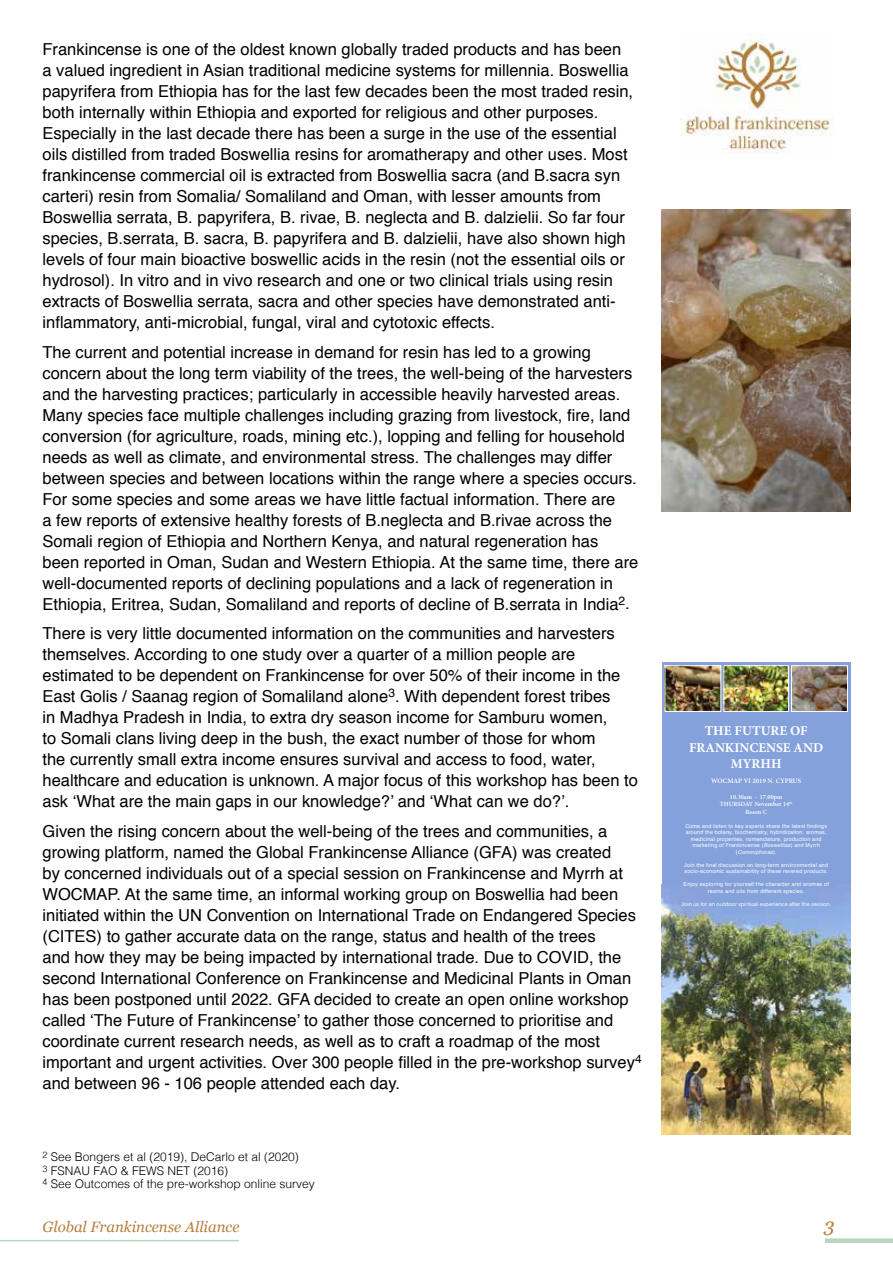
<style>
.page{position:relative;width:893px;height:1263px;background:#fff}
.page>*{position:absolute;margin:0;border:0;box-sizing:border-box;transform-origin:0 0}
.t1{font:italic 19.5px "Georgia";color:#b57f3c}
.t2{font:16.5px/21px "Helvetica";color:#000}
.t3{font:italic 15px "Georgia";color:#b57f3c}
.t4{font:700 13.5px/16.2px "Minion Pro";color:#fff;text-align:center}
.t5{font:300 12px/13.5px "Helvetica";color:#000}
.t6{font:600 6.75px "Minion Pro";color:#fff}
.t7{font:600 6.3px/7.6px "Minion Pro";color:#fff;text-align:center}
.t8{font:5.55px/6.6px "Helvetica";letter-spacing:.03em;color:#fff;text-align:center}
.t9{font:5.55px "Gentleman 600";color:#fff}
.t10{font:5.4px/6.4px "Helvetica";letter-spacing:.03em;color:#fff;text-align:center}
.s1{font-style:italic}
</style>
<div class="page">
<div style="left:825px;top:1238px;width:68px;height:5px;background:#b9d5bb"></div>
<hr style="left:0;top:1240px;width:239px;height:1px;background:#b9d5bb">
<img style="left:681px;top:33px;width:152px;height:121px">
<img style="left:662px;top:209px;width:188px;height:302px">
<div style="left:662px;top:663px;width:188px;height:471px;background:#84a1db"></div>
<img style="left:662px;top:888px;width:188px;height:246px">
<img style="left:667px;top:667px;width:52px;height:43px">
<div style="left:665px;top:665px;width:56px;height:47px;border:1px solid #fff"></div>
<img style="left:725px;top:667px;width:62px;height:43px">
<div style="left:723px;top:665px;width:66px;height:47px;border:1px solid #fff"></div>
<img style="left:793px;top:667px;width:53px;height:43px">
<div style="left:791px;top:665px;width:57px;height:47px;border:1px solid #fff"></div>
<p class="t2" style="left:43px;top:39px;width:592px">Frankincense is one of the oldest known globally traded products and has been a valued ingredient in Asian traditional medicine systems for millennia. Boswellia papyrifera from Ethiopia has for the last few decades been the most traded resin, both internally within Ethiopia and exported for religious and other purposes.<br>Especially in the last decade there has been a surge in the use of the essential oils distilled from traded Boswellia resins for aromatherapy and other uses. Most frankincense commercial oil is extracted from Boswellia sacra (and B.sacra syn carteri) resin from Somalia/ Somaliland and Oman, with lesser amounts from Boswellia serrata, B. papyrifera, B. rivae, B. neglecta and B. dalzielii. So far four species, B.serrata, B. sacra, B. papyrifera and B. dalzielii, have also shown high levels of four main bioactive boswellic acids in the resin (not the essential oils or hydrosol). In vitro and in vivo research and one or two clinical trials using resin extracts of Boswellia serrata, sacra and other species have demonstrated anti&shy;inflammatory, anti-microbial, fungal, viral and cytotoxic effects.</p>
<p class="t2" style="left:43px;top:342px;width:597px">The current and potential increase in demand for resin has led to a growing concern about the long term viability of the trees, the well-being of the harvesters and the harvesting practices; particularly in accessible heavily harvested areas.<br>Many species face multiple challenges including grazing from livestock, fire, land conversion (for agriculture, roads, mining etc.), lopping and felling for household needs as well as climate, and environmental stress. The challenges may differ between species and between locations within the range where a species occurs.<br>For some species and some areas we have little factual information. There are<br>a few reports of extensive healthy forests of B.neglecta and B.rivae across the Somali region of Ethiopia and Northern Kenya, and natural regeneration has been reported in Oman, Sudan and Western Ethiopia. At the same time, there are well-documented reports of declining populations and a lack of regeneration in Ethiopia, Eritrea, Sudan, Somaliland and reports of decline of B.serrata in India<sup>2</sup>.</p>
<p class="t2" style="left:43px;top:623px;width:597px">There is very little documented information on the communities and harvesters themselves. According to one study over a quarter of a million people are estimated to be dependent on Frankincense for over 50% of their income in the East Golis / Saanag region of Somaliland alone<sup>3</sup>. With dependent forest tribes<br>in Madhya Pradesh in India, to extra dry season income for Samburu women,<br>to Somali clans living deep in the bush, the exact number of those for whom<br>the currently small extra income ensures survival and access to food, water, healthcare and education is unknown. A major focus of this workshop has been to ask ‘What are the main gaps in our knowledge?’ and ‘What can we do?’.</p>
<p class="t2" style="left:43px;top:821px;width:601px">Given the rising concern about the well-being of the trees and communities, a growing platform, named the Global Frankincense Alliance (GFA) was created<br>by concerned individuals out of a special session on Frankincense and Myrrh at WOCMAP. At the same time, an informal working group on Boswellia had been initiated within the UN Convention on International Trade on Endangered Species (CITES) to gather accurate data on the range, status and health of the trees<br>and how they may be being impacted by international trade. Due to COVID, the second International Conference on Frankincense and Medicinal Plants in Oman has been postponed until 2022. GFA decided to create an open online workshop called ‘The Future of Frankincense’ to gather those concerned to prioritise and coordinate current research needs, as well as to craft a roadmap of the most important and urgent activities. Over 300 people filled in the pre-workshop survey<sup>4 </sup>and between 96 - 106 people attended each day.</p>
<p class="t5" style="left:43px;top:1149px;width:274px"><sup>2</sup> See Bongers et al (2019), DeCarlo et al (2020)<br><sup>3</sup> FSNAU FAO &amp; FEWS NET (2016)<br><sup>4</sup> See Outcomes of the pre-workshop online survey</p>
<p class="t4" style="left:689px;top:723px;width:136px">THE FUTURE OF<br>FRANKINCENSE AND<br>MYRHH</p>
<p class="t6" style="left:711px;top:777px;width:92px">WOCMAP VI 2019 N. CYPRUS</p>
<p class="t7" style="left:720px;top:793px;width:74px">10.30am - 17.00pm<br>THURSDAY November 14<sup>th<br></sup>Room C</p>
<p class="t10" style="left:685px;top:823px;width:143px">Come and listen to key experts share the latest findings around the botany, biochemistry, hybridization, aromas, medicinal properties, nomenclature, production and marketing of Frankincense (<span class="s1">Boswellias</span>) and Myrrh (<span class="s1">Commiphoras</span>).</p>
<p class="t10" style="left:684px;top:862px;width:145px;text-align:left">Join the final discussion on long-term environmental and socio-economic sustainability of these revered products.</p>
<p class="t8" style="left:683px;top:881px;width:147px">Enjoy exploring for yourself the character and aromas of resins and oils from different species.</p>
<p class="t9" style="left:681px;top:901px;width:151px">Join us for an outdoor spiritual experience after the session.</p>
<p class="t3" style="left:43px;top:1216px;width:198px">Global Frankincense Alliance</p>
<p class="t1" style="left:824px;top:1211px;width:12px">3</p>
</div>
